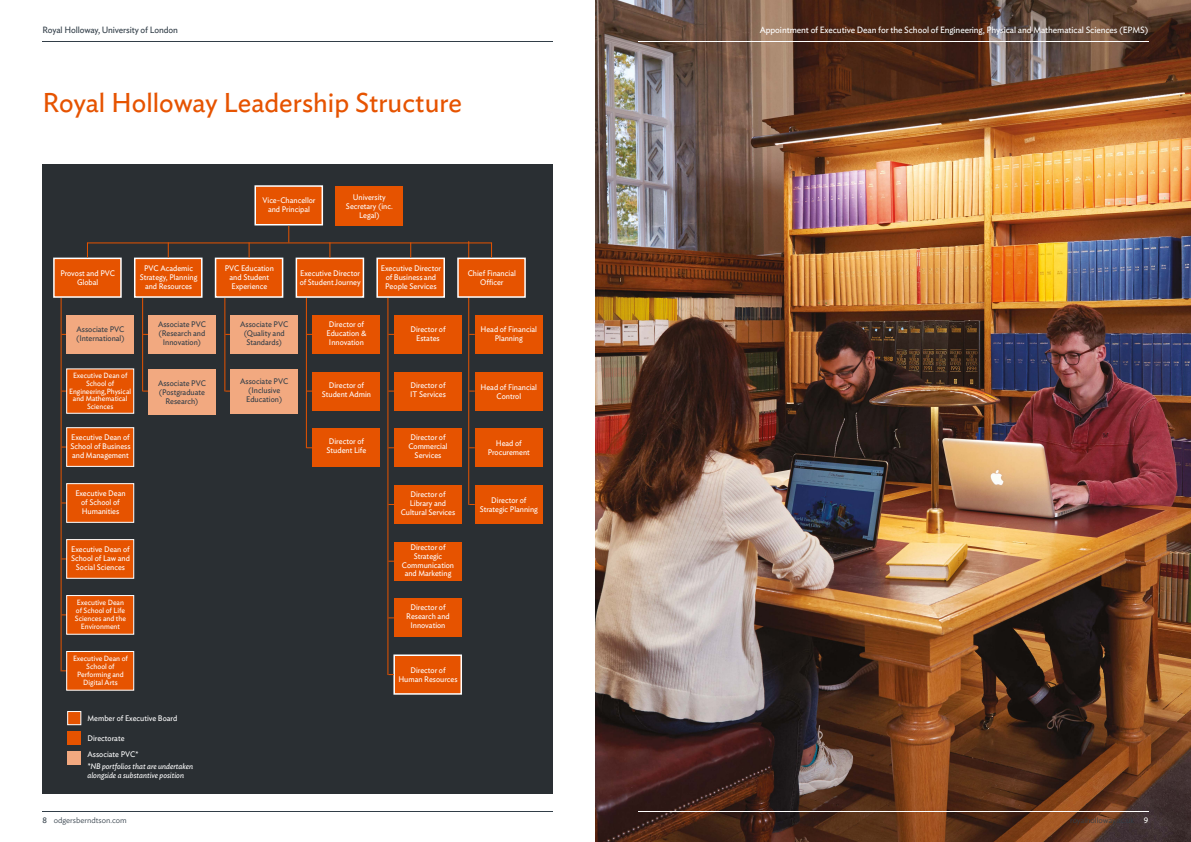
<style>
.page{position:relative;width:1191px;height:842px;background:#fff}
.page>*{position:absolute;margin:0;border:0;box-sizing:border-box;transform-origin:0 0}
.t1{font:27px "Ideal Sans";color:#e65300}
.t2{font:9px "Ideal Sans";letter-spacing:-.01em;color:#fff}
.t3{font:9px "Ideal Sans";letter-spacing:-.01em;color:#323e48}
.t4{font:8px/9px "Ideal Sans";color:#fff;text-align:center;scale:.96 1}
.t5{font:8px/9px "Ideal Sans";color:#323e48;text-align:center;scale:.96 1}
.t6{font:italic 8px/9px "Ideal Sans";color:#fff;scale:.96 1}
.t7{font:8px/9px "Ideal Sans";color:#fff;text-align:center}
.t8{font:300 8px "Ideal Sans";color:#323e48}
.t9{font:7.5px/8px "Ideal Sans";color:#fff;text-align:center;scale:.96 1}
.t10{font:7.5px/7.7px "Ideal Sans";color:#fff;text-align:center;scale:.95 1}
.s1{font-weight:400}
.s2{font-weight:400;color:#fff}
</style>
<div class="page">
<img style="left:595px;top:0;width:596px;height:842px">
<div style="left:43px;top:164px;width:510px;height:630px;background:#2a2f33"></div>
<hr style="left:638px;top:41px;width:510px;height:1px;background:#fff">
<hr style="left:43px;top:41px;width:510px;height:1px;background:#323e48">
<hr style="left:43px;top:811px;width:510px;height:1px;background:#323e48">
<hr style="left:638px;top:811px;width:510px;height:1px;background:#fff">
<hr style="left:224px;top:298px;width:1px;height:93px;background:#e65300">
<hr style="left:142px;top:298px;width:1px;height:93px;background:#e65300">
<hr style="left:61px;top:298px;width:1px;height:373px;background:#e65300">
<hr style="left:387px;top:298px;width:1px;height:377px;background:#e65300">
<hr style="left:306px;top:298px;width:1px;height:150px;background:#e65300">
<hr style="left:468px;top:241px;width:1px;height:264px;background:#e65300">
<div style="left:254px;top:185px;width:69px;height:40px;background:#e65300;border:2px solid #fff"></div>
<div style="left:53px;top:258px;width:69px;height:40px;background:#e65300;border:2px solid #fff"></div>
<div style="left:134px;top:258px;width:68px;height:40px;background:#e65300;border:2px solid #fff"></div>
<div style="left:215px;top:258px;width:68px;height:40px;background:#e65300;border:2px solid #fff"></div>
<div style="left:296px;top:258px;width:68px;height:40px;background:#e65300;border:2px solid #fff"></div>
<div style="left:376px;top:258px;width:69px;height:40px;background:#e65300;border:2px solid #fff"></div>
<div style="left:457px;top:258px;width:69px;height:40px;background:#e65300;border:2px solid #fff"></div>
<div style="left:335px;top:186px;width:67px;height:40px;background:#e65300"></div>
<div style="left:394px;top:315px;width:67px;height:39px;background:#e65300"></div>
<div style="left:394px;top:372px;width:67px;height:38px;background:#e65300"></div>
<div style="left:394px;top:428px;width:67px;height:39px;background:#e65300"></div>
<div style="left:394px;top:485px;width:67px;height:39px;background:#e65300"></div>
<div style="left:394px;top:542px;width:67px;height:38px;background:#e65300"></div>
<div style="left:394px;top:598px;width:67px;height:39px;background:#e65300"></div>
<div style="left:393px;top:654px;width:69px;height:41px;background:#e65300;border:2px solid #fff"></div>
<div style="left:475px;top:315px;width:67px;height:39px;background:#e65300"></div>
<div style="left:475px;top:372px;width:67px;height:38px;background:#e65300"></div>
<div style="left:475px;top:428px;width:67px;height:39px;background:#e65300"></div>
<div style="left:475px;top:485px;width:67px;height:39px;background:#e65300"></div>
<div style="left:313px;top:315px;width:67px;height:39px;background:#e65300"></div>
<div style="left:313px;top:372px;width:67px;height:38px;background:#e65300"></div>
<div style="left:313px;top:428px;width:67px;height:39px;background:#e65300"></div>
<div style="left:148px;top:315px;width:67px;height:39px;background:#f2a980"></div>
<div style="left:148px;top:369px;width:67px;height:45px;background:#f2a980"></div>
<div style="left:67px;top:315px;width:67px;height:39px;background:#f2a980"></div>
<div style="left:66px;top:368px;width:68px;height:46px;background:#e65300;border:1px solid #fff"></div>
<div style="left:66px;top:427px;width:68px;height:40px;background:#e65300;border:1px solid #fff"></div>
<div style="left:66px;top:483px;width:68px;height:40px;background:#e65300;border:1px solid #fff"></div>
<div style="left:66px;top:539px;width:68px;height:40px;background:#e65300;border:1px solid #fff"></div>
<div style="left:66px;top:595px;width:68px;height:40px;background:#e65300;border:1px solid #fff"></div>
<div style="left:66px;top:651px;width:68px;height:40px;background:#e65300;border:1px solid #fff"></div>
<div style="left:230px;top:315px;width:67px;height:39px;background:#f2a980"></div>
<div style="left:230px;top:369px;width:67px;height:44px;background:#f2a980"></div>
<hr style="left:87px;top:242px;width:404px;height:1px;background:#e65300">
<svg style="left:87px;top:242px;width:1px;height:16px"></svg>
<svg style="left:168px;top:242px;width:1px;height:16px"></svg>
<svg style="left:249px;top:242px;width:1px;height:16px"></svg>
<svg style="left:329px;top:242px;width:1px;height:16px"></svg>
<svg style="left:410px;top:242px;width:1px;height:16px"></svg>
<svg style="left:491px;top:242px;width:1px;height:16px"></svg>
<svg style="left:288px;top:226px;width:1px;height:16px"></svg>
<div style="left:67px;top:711px;width:14px;height:14px;background:#e65300;border:1px solid #fff"></div>
<div style="left:68px;top:731px;width:13px;height:13px;background:#e65300"></div>
<div style="left:68px;top:751px;width:13px;height:13px;background:#f2a980"></div>
<p class="t3" style="left:43px;top:23px;width:137px">Royal Holloway, University of London</p>
<h1 class="t1" style="left:43px;top:82px;width:421px">Royal Holloway Leadership Structure</h1>
<p class="t4" style="left:262px;top:195px;width:57px">Vice-Chancellor and Principal</p>
<p class="t4" style="left:346px;top:192px;width:50px">University<br>Secretary (inc.<br>Legal)</p>
<p class="t4" style="left:60px;top:268px;width:58px">Provost and PVC<br>Global</p>
<p class="t4" style="left:140px;top:263px;width:62px">PVC Academic<br>Strategy, Planning and Resources</p>
<p class="t4" style="left:225px;top:263px;width:53px">PVC Education and Student<br>Experience</p>
<p class="t4" style="left:300px;top:268px;width:65px;text-align:left">Executive Director of Student Journey</p>
<p class="t7" style="left:381px;top:263px;width:62px">Executive Director of Business and<br>People Services</p>
<p class="t4" style="left:468px;top:268px;width:52px">Chief Financial<br>Officer</p>
<p class="t5" style="left:76px;top:324px;width:52px;text-align:left">Associate PVC (International)</p>
<p class="t10" style="left:69px;top:371px;width:67px">Executive Dean of<br>School of<br>Engineering, Physical and Mathematical<br>Sciences</p>
<p class="t4" style="left:70px;top:432px;width:64px;text-align:justify">Executive Dean of School of Business and Management</p>
<p class="t4" style="left:75px;top:488px;width:54px">Executive Dean of School of<br>Humanities</p>
<p class="t4" style="left:71px;top:544px;width:63px">Executive Dean of<br>School of Law and<br>Social Sciences</p>
<p class="t9" style="left:75px;top:598px;width:55px">Executive Dean of School of Life<br>Sciences and the<br>Environment</p>
<p class="t9" style="left:73px;top:654px;width:59px">Executive Dean of<br>School of<br>Performing and<br>Digital Arts</p>
<p class="t5" style="left:158px;top:320px;width:51px">Associate PVC (Research and<br>Innovation)</p>
<p class="t5" style="left:158px;top:378px;width:51px">Associate PVC (Postgraduate<br>Research)</p>
<p class="t4" style="left:87px;top:713px;width:95px">Member of Executive Board</p>
<p class="t4" style="left:87px;top:730px;width:54px;line-height:16.1px;text-align:left">Directorate<br>Associate PVC*</p>
<p class="t6" style="left:87px;top:761px;width:111px">*NB portfolios that are undertaken alongside a substantive position</p>
<p class="t5" style="left:240px;top:320px;width:51px">Associate PVC (Quality and<br>Standards)</p>
<p class="t5" style="left:240px;top:376px;width:51px">Associate PVC (Inclusive<br>Education)</p>
<p class="t4" style="left:326px;top:320px;width:43px">Director of<br>Education &amp;<br>Innovation</p>
<p class="t4" style="left:322px;top:380px;width:53px">Director of<br>Student Admin</p>
<p class="t4" style="left:327px;top:436px;width:43px;text-align:left">Director of<br>Student Life</p>
<p class="t4" style="left:410px;top:324px;width:38px">Director of<br>Estates</p>
<p class="t4" style="left:410px;top:380px;width:39px;text-align:left">Director of<br>IT Services</p>
<p class="t4" style="left:408px;top:432px;width:42px">Director of<br>Commercial<br>Services</p>
<p class="t4" style="left:401px;top:489px;width:58px">Director of<br>Library and<br>Cultural Services</p>
<p class="t4" style="left:402px;top:542px;width:56px">Director of<br>Strategic<br>Communication and Marketing</p>
<p class="t4" style="left:406px;top:602px;width:47px">Director of<br>Research and<br>Innovation</p>
<p class="t4" style="left:398px;top:665px;width:63px">Director of<br>Human Resources</p>
<p class="t4" style="left:480px;top:324px;width:60px">Head of Financial<br>Planning</p>
<p class="t4" style="left:480px;top:382px;width:60px">Head of Financial<br>Control</p>
<p class="t4" style="left:488px;top:438px;width:46px">Head of<br>Procurement</p>
<p class="t4" style="left:480px;top:495px;width:62px">Director of<br>Strategic Planning</p>
<p class="t2" style="left:759px;top:23px;width:390px">Appointment of Executive Dean for the School of Engineering, Physical and Mathematical Sciences (EPMS)</p>
<p class="t8" style="left:43px;top:814px;width:86px"><span class="s1">8</span> odgersberndtson.com</p>
<p class="t8" style="left:1070px;top:814px;width:80px">royalholloway.ac.uk <span class="s2">9</span></p>
</div>
